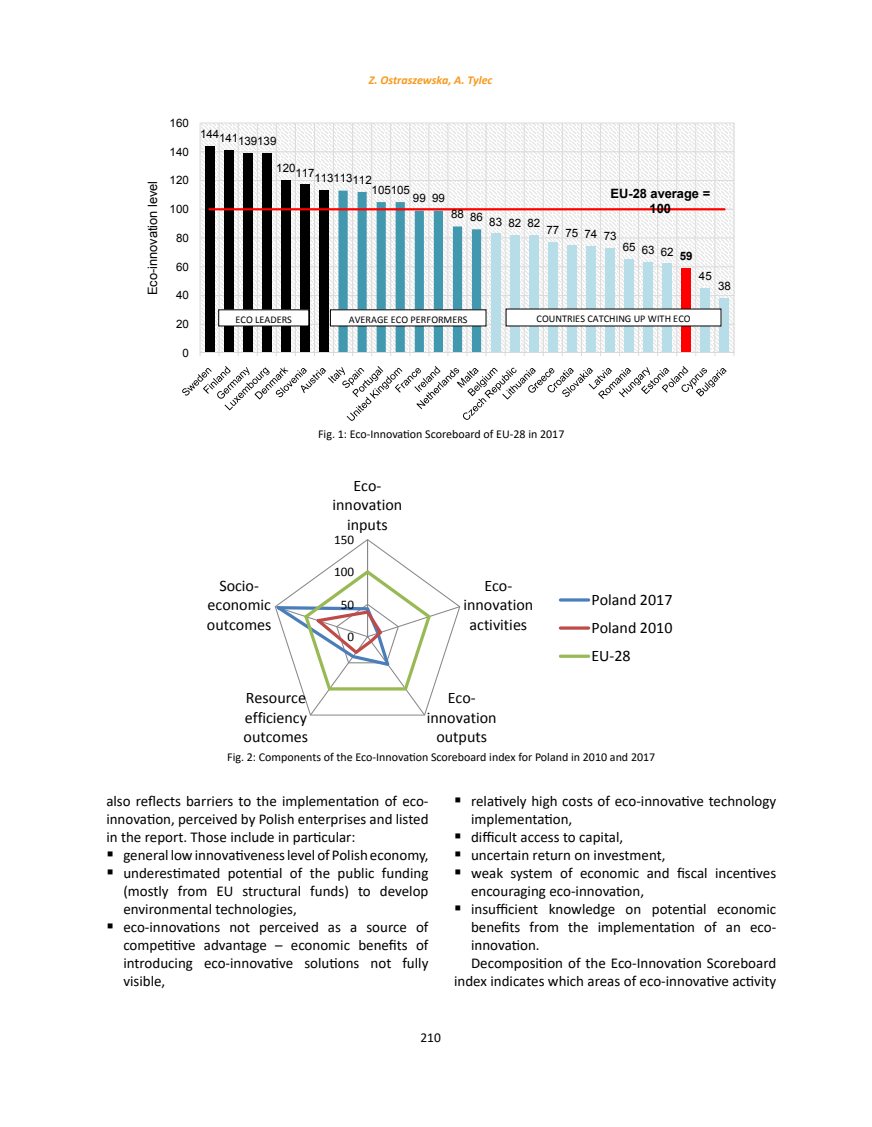
<style>
.page{position:relative;width:872px;height:1127px;background:#fff}
.page>*{position:absolute;margin:0;border:0;box-sizing:border-box;transform-origin:0 0}
.t1{font:16.05px/19.5px "Calibri";color:#000;text-align:center}
.t2{font:15px/18px "Calibri";color:#000;text-align:justify}
.t3{font:13.5px "Calibri";color:#000}
.t4{font:13.2px "Calibri";color:#000}
.t5{font:12.9px "Arial";color:#000}
.t6{font:700 12.9px/14.7px "Arial";color:#000;text-align:center}
.t7{font:12px "Calibri";color:#000}
.t8{font:italic 700 12px "Calibri";color:#f8991d}
.t9{font:11.55px/11.6px "Arial";color:#000}
.t10{font:10.2px "Calibri";color:#000}
.s1{font-weight:700}
</style>
<div class="page">
<svg style="left:182px;top:122px;width:553px;height:299px"></svg>
<img style="left:220px;top:311px;width:87px;height:13px">
<div style="left:218px;top:309px;width:91px;height:17px;border:1px solid #000"></div>
<svg style="left:333px;top:191px;width:153px;height:165px"></svg>
<img style="left:507px;top:310px;width:212px;height:14px">
<svg style="left:275px;top:539px;width:185px;height:176px"></svg>
<hr style="left:559px;top:598px;width:31px;height:3px;background:#4a7ebb;border-radius:2px">
<svg style="left:559px;top:626px;width:31px;height:4px"></svg>
<svg style="left:559px;top:654px;width:31px;height:4px"></svg>
<p class="t5" style="left:144px;top:295px;width:116px;rotate:-90deg">Eco-innovation level</p>
<p class="t9" style="left:170px;top:117px;width:21px">160</p>
<p class="t9" style="left:170px;top:146px;width:21px">140</p>
<p class="t9" style="left:170px;top:175px;width:21px">120</p>
<p class="t9" style="left:170px;top:203px;width:21px">100</p>
<p class="t9" style="left:176px;top:232px;width:14px">80</p>
<p class="t9" style="left:176px;top:261px;width:14px">60</p>
<p class="t9" style="left:176px;top:290px;width:14px">40</p>
<p class="t9" style="left:176px;top:318px;width:14px">20</p>
<p class="t9" style="left:182px;top:347px;width:8px">0</p>
<p class="t9" style="left:200px;top:134px;width:78px">144141139139</p>
<p class="t8" style="left:369px;top:72px;width:125px">Z. Ostraszewska, A. Tylec</p>
<p class="t9" style="left:276px;top:165px;width:40px">120117</p>
<p class="t9" style="left:371px;top:173px;width:40px;text-indent:-57px">113113112<br>105105</p>
<p class="t6" style="left:610px;top:186px;width:101px">EU-28 average =<br>100</p>
<p class="t9" style="left:413px;top:193px;width:33px">99 99</p>
<p class="t9" style="left:451px;top:216px;width:91px">88 86 83 82 82</p>
<p class="t9" style="left:546px;top:228px;width:72px">77 75 74 73</p>
<p class="t9" style="left:623px;top:245px;width:71px">65 63 62 <span class="s1">59</span></p>
<p class="t9" style="left:699px;top:270px;width:14px">45</p>
<p class="t9" style="left:718px;top:280px;width:14px">38</p>
<p class="t10" style="left:235px;top:313px;width:58px">ECO LEADERS</p>
<p class="t10" style="left:349px;top:313px;width:120px">AVERAGE ECO PERFORMERS</p>
<p class="t10" style="left:536px;top:312px;width:155px">COUNTRIES CATCHING UP WITH ECO</p>
<p class="t7" style="left:318px;top:426px;width:248px">Fig. 1: Eco-Innovation Scoreboard of EU-28 in 2017</p>
<p class="t1" style="left:332px;top:475px;width:71px">Eco‐ innovation inputs</p>
<p class="t4" style="left:334px;top:531px;width:21px">150</p>
<p class="t1" style="left:207px;top:575px;width:66px">Socio‐ economic outcomes</p>
<p class="t1" style="left:244px;top:687px;width:66px;text-align:left">Resource efficiency outcomes</p>
<p class="t4" style="left:334px;top:564px;width:21px">100</p>
<p class="t4" style="left:341px;top:596px;width:15px">50</p>
<p class="t4" style="left:347px;top:628px;width:8px">0</p>
<p class="t1" style="left:463px;top:575px;width:71px">Eco‐ innovation activities</p>
<p class="t1" style="left:427px;top:687px;width:71px">Eco‐ innovation outputs</p>
<p class="t1" style="left:591px;top:584px;width:83px;line-height:28.2px;text-align:justify">Poland 2017<br>Poland 2010<br>EU‐28</p>
<p class="t7" style="left:227px;top:748px;width:429px">Fig. 2: Components of the Eco-Innovation Scoreboard index for Poland in 2010 and 2017</p>
<p class="t2" style="left:106px;top:792px;width:324px">also reflects barriers to the implementation of eco&shy;innovation, perceived by Polish enterprises and listed in the report. Those include in particular:</p>
<p class="t2" style="left:106px;top:846px;width:324px">▪ general low innovativeness level of Polish economy,</p>
<p class="t2" style="left:123px;top:864px;width:307px;text-indent:-17px">▪ underestimated potential of the public funding (mostly from EU structural funds) to develop environmental technologies,</p>
<p class="t2" style="left:123px;top:918px;width:307px;text-indent:-17px">▪ eco-innovations not perceived as a source of competitive advantage – economic benefits of introducing eco-innovative solutions not fully visible,</p>
<p class="t2" style="left:471px;top:792px;width:307px;text-indent:-17px">▪ relatively high costs of eco-innovative technology implementation,</p>
<p class="t2" style="left:454px;top:828px;width:171px">▪ difficult access to capital,</p>
<p class="t2" style="left:454px;top:846px;width:213px">▪ uncertain return on investment,</p>
<p class="t2" style="left:471px;top:864px;width:307px;text-indent:-17px">▪ weak system of economic and fiscal incentives encouraging eco-innovation,</p>
<p class="t2" style="left:454px;top:900px;width:324px">▪ insufficient knowledge on potential economic</p>
<p class="t2" style="left:471px;top:918px;width:307px">benefits from the implementation of an eco-</p>
<p class="t2" style="left:471px;top:936px;width:70px">innovation.</p>
<p class="t2" style="left:471px;top:954px;width:307px">Decomposition of the Eco-Innovation Scoreboard</p>
<p class="t2" style="left:454px;top:972px;width:324px">index indicates which areas of eco-innovative activity</p>
<p class="t3" style="left:420px;top:1028px;width:22px">210</p>
</div>
